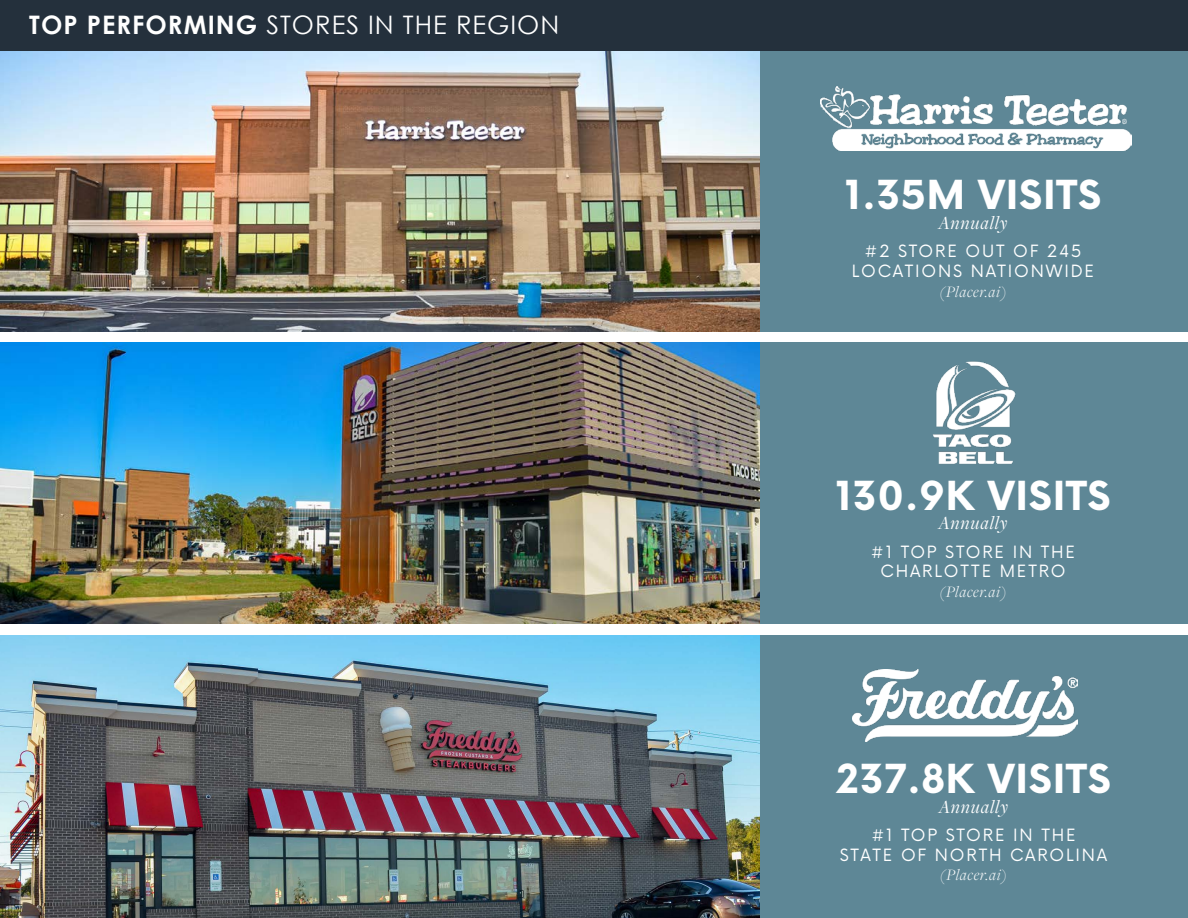
<style>
.page{position:relative;width:1188px;height:918px;background:#fff}
.page>*{position:absolute;margin:0;border:0;box-sizing:border-box;transform-origin:0 0}
.t1{font:700 39px "Now";letter-spacing:.02em;color:#fff}
.t2{font:25.5px "Century Gothic";letter-spacing:.04em;color:#fff}
.t3{font:italic 19.5px "Freight Disp Pro";letter-spacing:.04em;color:#fff}
.t4{font:16.5px "Now";letter-spacing:.11em;color:#fff}
.t5{font:italic 300 16.5px "Freight Disp Pro";letter-spacing:.04em;color:#fff}
.s1{font-weight:700}
</style>
<div class="page">
<div style="left:0;top:635px;width:1188px;height:283px;background:#5e8796"></div>
<div style="left:0;top:36px;width:1188px;height:296px;background:#5e8796"></div>
<div style="left:0;top:342px;width:1188px;height:281px;background:#5e8796"></div>
<img style="left:0;top:50px;width:760px;height:282px">
<img style="left:0;top:342px;width:760px;height:281px">
<img style="left:0;top:635px;width:760px;height:283px">
<div style="left:0;top:0;width:1188px;height:50px;background:#24303c"></div>
<img style="left:820px;top:87px;width:312px;height:64px">
<img style="left:852px;top:669px;width:226px;height:73px">
<img style="left:932px;top:361px;width:84px;height:103px">
<p class="t2" style="left:29px;top:7px;width:532px"><span class="s1">TOP PERFORMING</span> STORES IN THE REGION</p>
<p class="t1" style="left:845px;top:166px;width:257px">1.35M VISITS</p>
<p class="t3" style="left:938px;top:210px;width:71px">Annually</p>
<p class="t4" style="left:865px;top:238px;width:218px">#2 STORE OUT OF 245</p>
<p class="t4" style="left:852px;top:258px;width:244px">LOCATIONS NATIONWIDE</p>
<p class="t5" style="left:940px;top:281px;width:68px">(Placer.ai)</p>
<p class="t1" style="left:836px;top:467px;width:276px">130.9K VISITS</p>
<p class="t3" style="left:938px;top:510px;width:71px">Annually</p>
<p class="t4" style="left:871px;top:538px;width:206px">#1 TOP STORE IN THE</p>
<p class="t4" style="left:880px;top:558px;width:187px">CHARLOTTE METRO</p>
<p class="t5" style="left:940px;top:581px;width:68px">(Placer.ai)</p>
<p class="t1" style="left:837px;top:750px;width:276px">237.8K VISITS</p>
<p class="t3" style="left:939px;top:793px;width:71px">Annually</p>
<p class="t4" style="left:871px;top:821px;width:206px">#1 TOP STORE IN THE</p>
<p class="t4" style="left:840px;top:841px;width:269px">STATE OF NORTH CAROLINA</p>
<p class="t5" style="left:940px;top:864px;width:68px">(Placer.ai)</p>
</div>
